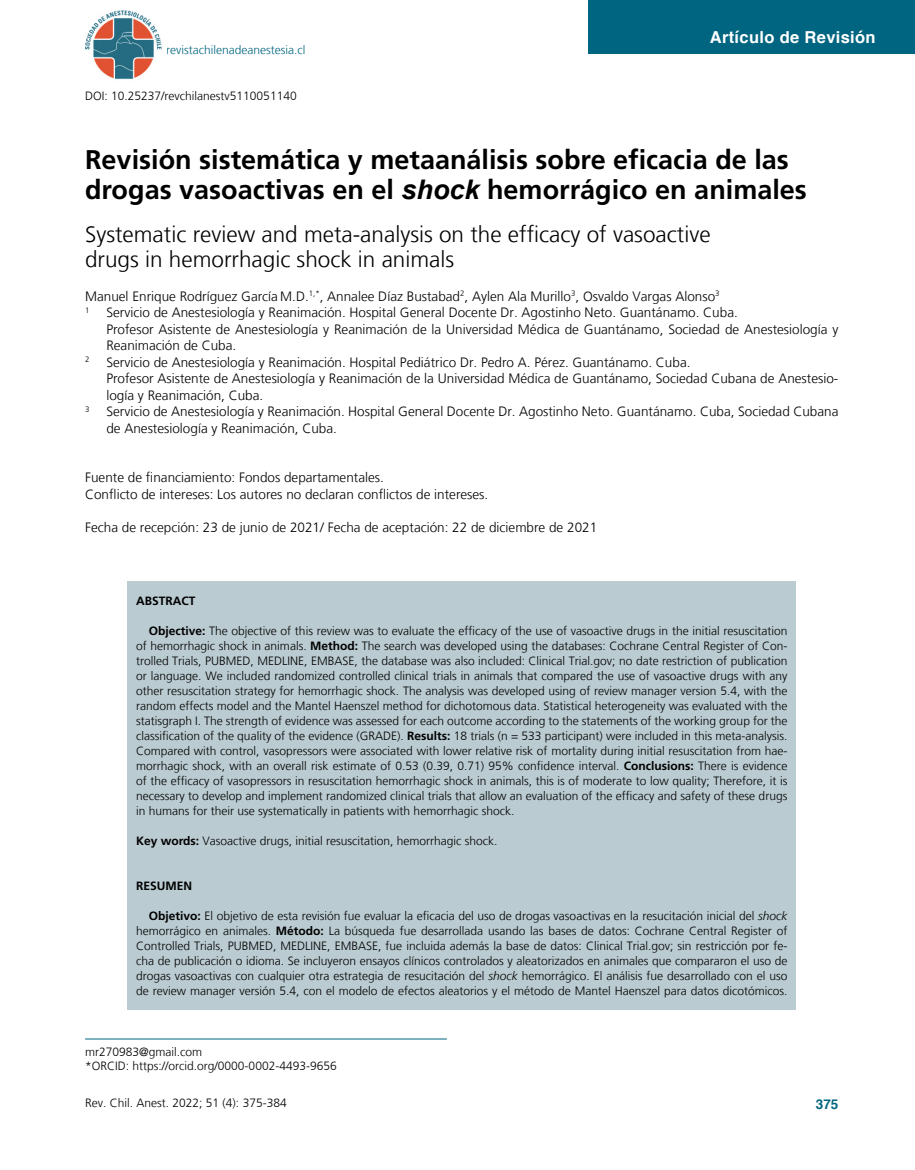
<style>
.page{position:relative;width:915px;height:1170px;background:#fff}
.page>*{position:absolute;margin:0;border:0;box-sizing:border-box;transform-origin:0 0}
.t1{font:700 27px/30px "Frutiger";color:#000}
.t2{font:300 22.5px "Frutiger LT";color:#000}
.t3{font:700 16.5px "Helvetica";letter-spacing:.02em;color:#fff}
.fixedtext{font:300 13.5px/16.5px "Frutiger LT";color:#000}
.t4{font:700 13.5px "Helvetica";color:#006580}
.HTML_Preformatted{font:300 12px/15px "Frutiger LT";color:#000;text-align:justify}
._6-figuras{font:300 12px "Frutiger LT";color:#000}
._3tabla-corresponden{font:300 12px "Frutiger LT";color:#000}
.figuras{font:300 12px "Frutiger LT";color:#006580}
.fixedtext-2{font:300 12px "Frutiger LT";color:#000}
.t5{font:700 12px "Frutiger";color:#000}
.fixedtext-3{font:300 7.8px "Frutiger LT";color:#000}
.s1{font-family:"Arial";font-style:italic}
.s2{font-family:"Frutiger";font-weight:700}
.s3{font-style:italic}
</style>
<div class="page">
<div style="left:588px;top:0;width:326px;height:54px;background:#006580"></div>
<img style="left:85px;top:10px;width:77px;height:70px">
<hr style="left:85px;top:1038px;width:361px;height:1px;background:#006580">
<div style="left:127px;top:580px;width:668px;height:429px;background:#bacbd1"></div>
<p class="figuras" style="left:166px;top:43px;width:141px">revistachilenadeanestesia.cl</p>
<p class="_6-figuras" style="left:85px;top:89px;width:213px">DOI: 10.25237/revchilanestv5110051140</p>
<h3 class="t3" style="left:709px;top:24px;width:167px">Artículo de Revisión</h3>
<p class="t1" style="left:85px;top:145px;width:723px">Revisión sistemática y metaanálisis sobre eficacia de las drogas vasoactivas en el <span class="s1">shock</span> hemorrágico en animales</p>
<p class="t2" style="left:85px;top:221px;width:626px">Systematic review and meta-analysis on the efficacy of vasoactive</p>
<p class="t2" style="left:85px;top:247px;width:370px">drugs in hemorrhagic shock in animals</p>
<p class="fixedtext" style="left:85px;top:288px;width:635px">Manuel Enrique Rodríguez García M.D.<sup>1,*</sup>, Annalee Díaz Bustabad<sup>2</sup>, Aylen Ala Murillo<sup>3</sup>, Osvaldo Vargas Alonso<sup>3</sup></p>
<p class="fixedtext-3" style="left:85px;top:305px;width:6px">1</p>
<p class="fixedtext" style="left:106px;top:304px;width:632px">Servicio de Anestesiología y Reanimación. Hospital General Docente Dr. Agostinho Neto. Guantánamo. Cuba.</p>
<p class="fixedtext" style="left:106px;top:321px;width:733px">Profesor Asistente de Anestesiología y Reanimación de la Universidad Médica de Guantánamo, Sociedad de Anestesiología y<br>Reanimación de Cuba.</p>
<p class="fixedtext-3" style="left:85px;top:355px;width:6px">2</p>
<p class="fixedtext" style="left:106px;top:354px;width:585px">Servicio de Anestesiología y Reanimación. Hospital Pediátrico Dr. Pedro A. Pérez. Guantánamo. Cuba.</p>
<p class="fixedtext" style="left:106px;top:370px;width:733px">Profesor Asistente de Anestesiología y Reanimación de la Universidad Médica de Guantánamo, Sociedad Cubana de Anestesio&shy;logía y Reanimación, Cuba.</p>
<p class="fixedtext-3" style="left:85px;top:404px;width:6px">3</p>
<p class="fixedtext" style="left:106px;top:403px;width:733px">Servicio de Anestesiología y Reanimación. Hospital General Docente Dr. Agostinho Neto. Guantánamo. Cuba, Sociedad Cubana de Anestesiología y Reanimación, Cuba.</p>
<p class="fixedtext" style="left:85px;top:469px;width:300px">Fuente de financiamiento: Fondos departamentales.</p>
<p class="fixedtext" style="left:85px;top:486px;width:404px">Conflicto de intereses: Los autores no declaran conflictos de intereses.</p>
<p class="fixedtext" style="left:85px;top:519px;width:513px">Fecha de recepción: 23 de junio de 2021/ Fecha de aceptación: 22 de diciembre de 2021</p>
<p class="t5" style="left:136px;top:593px;width:61px">ABSTRACT</p>
<p class="HTML_Preformatted" style="left:136px;top:623px;width:652px;text-indent:13px"><span class="s2">Objective:</span> The objective of this review was to evaluate the efficacy of the use of vasoactive drugs in the initial resuscitation of hemorrhagic shock in animals. <span class="s2">Method:</span> The search was developed using the databases: Cochrane Central Register of Con&shy;trolled Trials, PUBMED, MEDLINE, EMBASE, the database was also included: Clinical Trial.gov; no date restriction of publication or language. We included randomized controlled clinical trials in animals that compared the use of vasoactive drugs with any other resuscitation strategy for hemorrhagic shock. The analysis was developed using of review manager version 5.4, with the random effects model and the Mantel Haenszel method for dichotomous data. Statistical heterogeneity was evaluated with the statisgraph I. The strength of evidence was assessed for each outcome according to the statements of the working group for the classification of the quality of the evidence (GRADE). <span class="s2">Results:</span> 18 trials (n = 533 participant) were included in this meta-analysis.<br>Compared with control, vasopressors were associated with lower relative risk of mortality during initial resuscitation from hae&shy;morrhagic shock, with an overall risk estimate of 0.53 (0.39, 0.71) 95% confidence interval. <span class="s2">Conclusions:</span> There is evidence of the efficacy of vasopressors in resuscitation hemorrhagic shock in animals, this is of moderate to low quality; Therefore, it is necessary to develop and implement randomized clinical trials that allow an evaluation of the efficacy and safety of these drugs in humans for their use systematically in patients with hemorrhagic shock.</p>
<p class="HTML_Preformatted" style="left:136px;top:833px;width:363px"><span class="s2">Key words:</span> Vasoactive drugs, initial resuscitation, hemorrhagic shock.</p>
<p class="t5" style="left:136px;top:878px;width:58px">RESUMEN</p>
<p class="HTML_Preformatted" style="left:136px;top:908px;width:652px;text-indent:13px"><span class="s2">Objetivo:</span> El objetivo de esta revisión fue evaluar la eficacia del uso de drogas vasoactivas en la resucitación inicial del <span class="s3">shock </span>hemorrágico en animales. <span class="s2">Método:</span> La búsqueda fue desarrollada usando las bases de datos: Cochrane Central Register of Controlled Trials, PUBMED, MEDLINE, EMBASE, fue incluida además la base de datos: Clinical Trial.gov; sin restricción por fe&shy;cha de publicación o idioma. Se incluyeron ensayos clínicos controlados y aleatorizados en animales que compararon el uso de drogas vasoactivas con cualquier otra estrategia de resucitación del <span class="s3">shock</span> hemorrágico. El análisis fue desarrollado con el uso de review manager versión 5.4, con el modelo de efectos aleatorios y el método de Mantel Haenszel para datos dicotómicos.</p>
<p class="fixedtext-2" style="left:85px;top:1045px;width:118px">mr270983@gmail.com</p>
<p class="HTML_Preformatted" style="left:85px;top:1058px;width:253px">*ORCID: https://orcid.org/0000-0002-4493-9656</p>
<p class="_3tabla-corresponden" style="left:85px;top:1096px;width:203px">Rev. Chil. Anest. 2022; 51 (4): 375-384</p>
<p class="t4" style="left:815px;top:1093px;width:24px">375</p>
</div>
